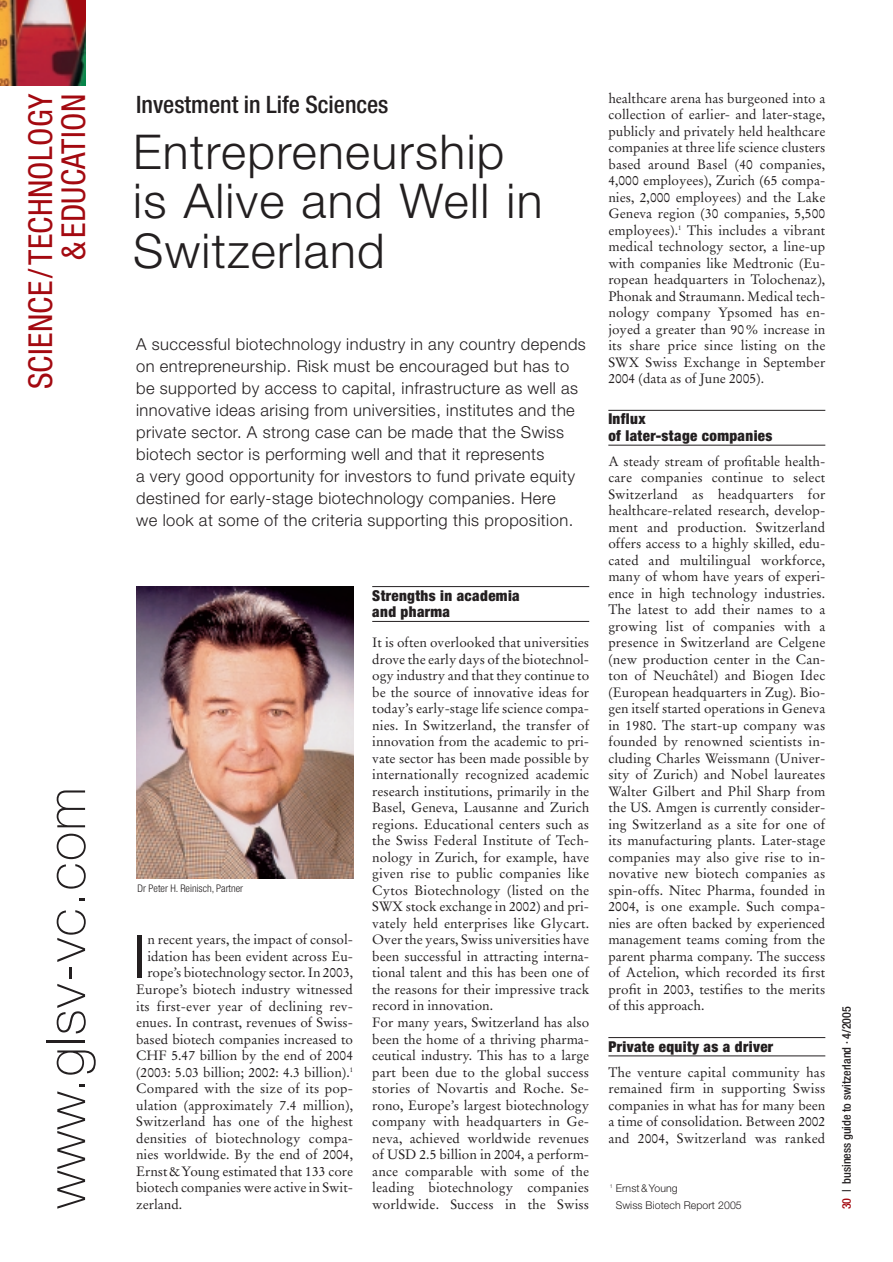
<style>
.page{position:relative;width:893px;height:1262px;background:#fff}
.page>*{position:absolute;margin:0;border:0;box-sizing:border-box;transform-origin:0 0}
.t1{font:300 59.4px "Helvetica Neue";color:#231f20}
.t2{font:100 54px "Helvetica Neue";letter-spacing:.03em;color:#231f20}
.t3{font:300 48px/49.5px "Helvetica Neue";letter-spacing:.03em;color:#231f20}
.t4{font:condensed 33px/33px "Helvetica Neue";letter-spacing:.01em;color:#a30910;text-align:right}
.t5{font:500 condensed 24px "Helvetica Neue";color:#231f20}
.t6{font:300 16.5px/22px "Helvetica Neue";letter-spacing:.03em;color:#231f20}
.t7{font:900 condensed 15px/16.5px "Helvetica Neue";letter-spacing:.025em;color:#231f20}
.t8{font:13.5px/16.5px "Stempel Garamond";color:#231f20;text-align:justify}
.t9{font:500 condensed 12px "Helvetica Neue";color:#231f20}
.t10{font:500 condensed 12px "Helvetica Neue";color:#a30910}
.t11{font:300 10.65px/16.5px "Helvetica Neue";letter-spacing:.01em;color:#231f20}
.t12{font:300 condensed 10.5px "Helvetica Neue";color:#231f20}
</style>
<div class="page">
<img style="left:0;top:0;width:85px;height:86px">
<hr style="left:608px;top:410px;width:217px;height:1px;background:#231f20">
<hr style="left:608px;top:445px;width:217px;height:1px;background:#231f20">
<hr style="left:608px;top:1037px;width:217px;height:1px;background:#231f20">
<hr style="left:608px;top:1055px;width:217px;height:1px;background:#231f20">
<hr style="left:372px;top:586px;width:217px;height:1px;background:#231f20">
<hr style="left:372px;top:621px;width:217px;height:1px;background:#231f20">
<img style="left:136px;top:587px;width:217px;height:291px">
<h3 class="t4" style="left:27px;top:389px;width:297px;rotate:-90deg">SCIENCE/TECHNOLOGY &amp;EDUCATION</h3>
<p class="t8" style="left:608px;top:91px;width:218px">healthcare arena has burgeoned into a collection of earlier- and later-stage, publicly and privately held healthcare companies at three life science clusters based around Basel (40 companies, 4,000 employees), Zurich (65 compa&shy;nies, 2,000 employees) and the Lake Geneva region (30 companies, 5,500 employees).<sup>1</sup> This includes a vibrant medical technology sector, a line-up with companies like Medtronic (Eu&shy;ropean headquarters in Tolochenaz), Phonak and Straumann. Medical tech&shy;nology company Ypsomed has en&shy;joyed a greater than 90% increase in its share price since listing on the SWX Swiss Exchange in September 2004 (data as of June 2005).</p>
<p class="t7" style="left:608px;top:412px;width:166px">Influx<br>of later-stage companies</p>
<p class="t8" style="left:608px;top:454px;width:218px">A steady stream of profitable health&shy;care companies continue to select Switzerland as headquarters for healthcare-related research, develop&shy;ment and production. Switzerland offers access to a highly skilled, edu&shy;cated and multilingual workforce, many of whom have years of experi&shy;ence in high technology industries.<br>The latest to add their names to a growing list of companies with a presence in Switzerland are Celgene (new production center in the Can&shy;ton of Neuchâtel) and Biogen Idec (European headquarters in Zug). Bio&shy;gen itself started operations in Geneva in 1980. The start-up company was founded by renowned scientists in&shy;cluding Charles Weissmann (Univer&shy;sity of Zurich) and Nobel laureates Walter Gilbert and Phil Sharp from the US. Amgen is currently consider&shy;ing Switzerland as a site for one of its manufacturing plants. Later-stage companies may also give rise to in&shy;novative new biotech companies as spin-offs. Nitec Pharma, founded in 2004, is one example. Such compa&shy;nies are often backed by experienced management teams coming from the parent pharma company. The success of Actelion, which recorded its first profit in 2003, testifies to the merits of this approach.</p>
<p class="t7" style="left:608px;top:1039px;width:166px">Private equity as a driver</p>
<p class="t8" style="left:608px;top:1064px;width:218px">The venture capital community has remained firm in supporting Swiss companies in what has for many been a time of consolidation. Between 2002 and 2004, Switzerland was ranked</p>
<h3 class="t5" style="left:136px;top:95px;width:254px">Investment in Life Sciences</h3>
<h3 class="t3" style="left:133px;top:132px;width:411px">Entrepreneurship is Alive and Well in<br>Switzerland</h3>
<p class="t6" style="left:136px;top:335px;width:451px">A successful biotechnology industry in any country depends on entrepreneurship. Risk must be encouraged but has to be supported by access to capital, infrastructure as well as innovative ideas arising from universities, institutes and the private sector. A strong case can be made that the Swiss biotech sector is performing well and that it represents<br>a very good opportunity for investors to fund private equity destined for early-stage biotechnology companies. Here<br>we look at some of the criteria supporting this proposition.</p>
<p class="t7" style="left:372px;top:588px;width:149px">Strengths in academia and pharma</p>
<p class="t8" style="left:372px;top:635px;width:218px;text-align:left">It is often overlooked that universities drove the early days of the biotechnol&shy;ogy industry and that they continue to be the source of innovative ideas for today’s early-stage life science compa&shy;nies. In Switzerland, the transfer of innovation from the academic to pri&shy;vate sector has been made possible by internationally recognized academic research institutions, primarily in the Basel, Geneva, Lausanne and Zurich regions. Educational centers such as the Swiss Federal Institute of Tech&shy;nology in Zurich, for example, have given rise to public companies like Cytos Biotechnology (listed on the SWX stock exchange in 2002) and pri&shy;vately held enterprises like Glycart.<br>Over the years, Swiss universities have been successful in attracting interna&shy;tional talent and this has been one of the reasons for their impressive track record in innovation.<br>For many years, Switzerland has also been the home of a thriving pharma&shy;ceutical industry. This has to a large part been due to the global success stories of Novartis and Roche. Se&shy;rono, Europe’s largest biotechnology company with headquarters in Ge&shy;neva, achieved worldwide revenues of USD 2.5 billion in 2004, a perform&shy;ance comparable with some of the leading biotechnology companies worldwide. Success in the Swiss</p>
<h2 class="t2" style="left:46px;top:1208px;width:423px;rotate:-90deg">www.glsv-vc.com</h2>
<p class="t12" style="left:138px;top:884px;width:107px">Dr Peter H. Reinisch, Partner</p>
<h1 class="t1" style="left:132px;top:935px;width:15px">I</h1>
<p class="t8" style="left:147px;top:932px;width:207px">n recent years, the impact of consol-</p>
<p class="t8" style="left:147px;top:949px;width:207px">idation has been evident across Eu-</p>
<p class="t8" style="left:147px;top:965px;width:207px">rope’s biotechnology sector. In 2003,</p>
<p class="t8" style="left:136px;top:982px;width:218px">Europe’s biotech industry witnessed</p>
<p class="t8" style="left:136px;top:998px;width:218px">its first-ever year of declining rev-</p>
<p class="t8" style="left:136px;top:1015px;width:218px">enues. In contrast, revenues of Swiss-</p>
<p class="t8" style="left:136px;top:1031px;width:218px">based biotech companies increased to</p>
<p class="t8" style="left:136px;top:1048px;width:218px">CHF 5.47 billion by the end of 2004</p>
<p class="t8" style="left:136px;top:1064px;width:218px">(2003: 5.03 billion; 2002: 4.3 billion).<sup>1</sup></p>
<p class="t8" style="left:136px;top:1081px;width:218px">Compared with the size of its pop-</p>
<p class="t8" style="left:136px;top:1097px;width:218px">ulation (approximately 7.4 million),</p>
<p class="t8" style="left:136px;top:1114px;width:218px">Switzerland has one of the highest</p>
<p class="t8" style="left:136px;top:1130px;width:218px">densities of biotechnology compa-</p>
<p class="t8" style="left:136px;top:1147px;width:218px">nies worldwide. By the end of 2004,</p>
<p class="t8" style="left:136px;top:1163px;width:218px">Ernst&amp;Young estimated that 133 core</p>
<p class="t8" style="left:136px;top:1180px;width:218px">biotech companies were active in Swit-</p>
<p class="t8" style="left:136px;top:1196px;width:48px">zerland.</p>
<p class="t11" style="left:615px;top:1181px;width:128px;text-indent:-6px"><sup>1</sup> Ernst&amp;Young<br>Swiss Biotech Report 2005</p>
<p class="t9" style="left:842px;top:1192px;width:187px;rotate:-90deg">| business guide to switzerland · 4/2005</p>
<p class="t10" style="left:842px;top:1209px;width:13px;rotate:-90deg">30</p>
</div>
